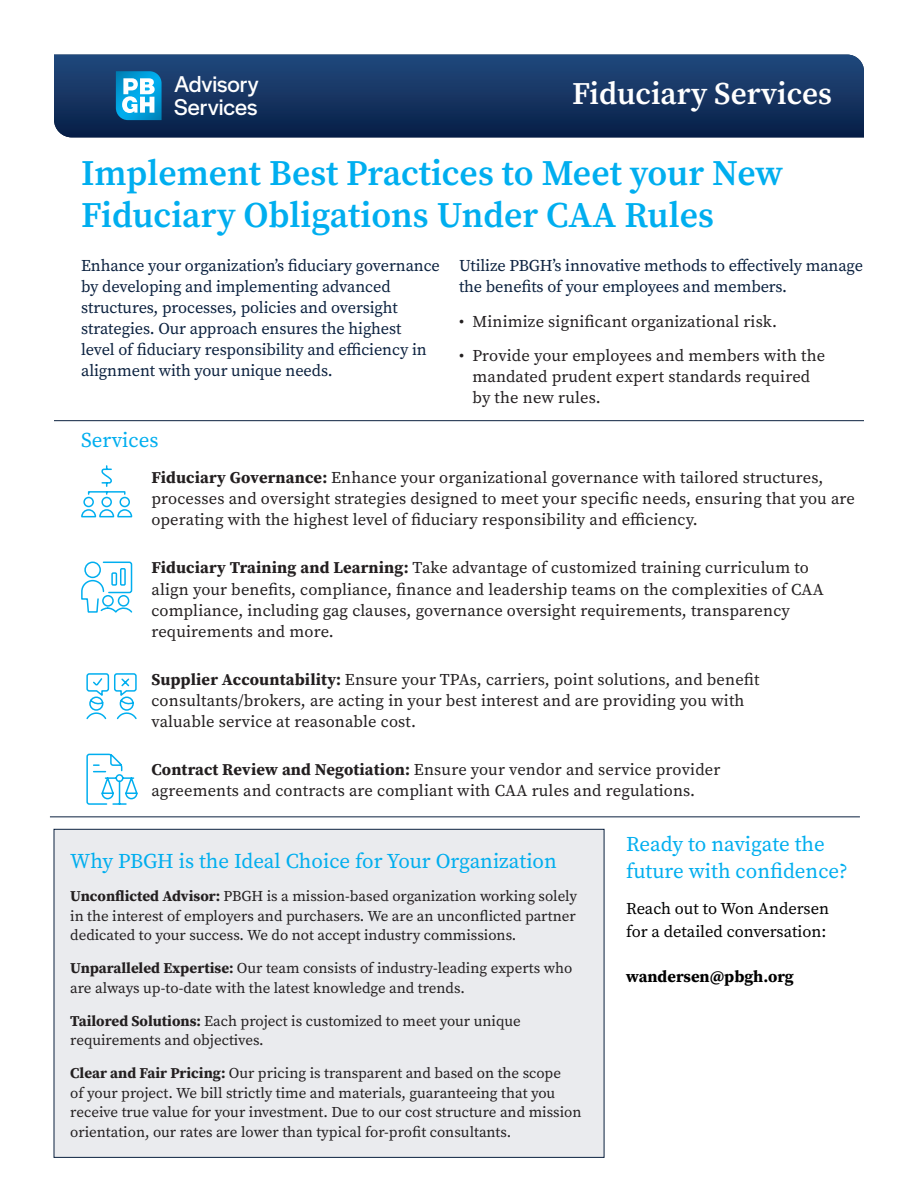
<style>
.page{position:relative;width:918px;height:1188px;background:#fff}
.page>*{position:absolute;margin:0;border:0;box-sizing:border-box;transform-origin:0 0}
.t1{font:600 36px/42px "Source Serif Pro";color:#00aeef}
.t2{font:600 31.5px "Source Serif Pro";color:#fff}
.t3{font:23.85px/22.2px "Halyard Display";letter-spacing:-.005em;color:#fff}
.t4{font:21px/27px "Source Serif Pro";color:#00aeef}
.t5{font:16.5px/21px "Source Serif Pro";letter-spacing:.01em;color:#231f20}
.t6{font:16.5px/21px "Source Serif Pro";letter-spacing:-.005em;color:#0b213f}
.t7{font:16.5px/22.5px "Source Serif Pro";color:#000}
.t8{font:700 16.5px "Source Serif Pro";color:#000}
.t9{font:15px/19.5px "Source Serif Pro";color:#231f20}
.s1{font-weight:700}
</style>
<div class="page">
<svg style="left:54px;top:55px;width:810px;height:82px;background:#143461"></svg>
<svg style="left:116px;top:71px;width:46px;height:49px"></svg>
<svg style="left:86px;top:673px;width:51px;height:47px"></svg>
<svg style="left:81px;top:561px;width:52px;height:52px"></svg>
<hr style="left:54px;top:420px;width:810px;height:1px;background:#0b213f">
<svg style="left:81px;top:465px;width:52px;height:53px"></svg>
<svg style="left:86px;top:753px;width:52px;height:52px"></svg>
<hr style="left:50px;top:816px;width:810px;height:1px;background:#0b213f">
<div style="left:54px;top:829px;width:550px;height:329px;background:#eaebee;border:1px solid #0b213f"></div>
<h3 class="t3" style="left:174px;top:72px;width:86px">Advisory<br>Services</h3>
<h2 class="t2" style="left:572px;top:72px;width:261px">Fiduciary Services</h2>
<h1 class="t1" style="left:81px;top:152px;width:704px">Implement Best Practices to Meet your New<br>Fiduciary Obligations Under CAA Rules</h1>
<p class="t6" style="left:81px;top:255px;width:360px">Enhance your organization’s fiduciary governance by developing and implementing advanced structures, processes, policies and oversight strategies. Our approach ensures the highest<br>level of fiduciary responsibility and efficiency in alignment with your unique needs.</p>
<p class="t4" style="left:81px;top:426px;width:79px">Services</p>
<p class="t6" style="left:459px;top:255px;width:405px">Utilize PBGH’s innovative methods to effectively manage the benefits of your employees and members.</p>
<p class="t5" style="left:459px;top:311px;width:320px">• Minimize significant organizational risk.</p>
<p class="t5" style="left:472px;top:345px;width:354px;text-indent:-13px">• Provide your employees and members with the mandated prudent expert standards required by the new rules.</p>
<p class="t5" style="left:151px;top:467px;width:705px"><span class="s1">Fiduciary Governance:</span> Enhance your organizational governance with tailored structures, processes and oversight strategies designed to meet your specific needs, ensuring that you are operating with the highest level of fiduciary responsibility and efficiency.</p>
<p class="t5" style="left:151px;top:557px;width:674px"><span class="s1">Fiduciary Training and Learning:</span> Take advantage of customized training curriculum to align your benefits, compliance, finance and leadership teams on the complexities of CAA compliance, including gag clauses, governance oversight requirements, transparency requirements and more.</p>
<p class="t5" style="left:151px;top:669px;width:610px"><span class="s1">Supplier Accountability:</span> Ensure your TPAs, carriers, point solutions, and benefit consultants/brokers, are acting in your best interest and are providing you with valuable service at reasonable cost.</p>
<p class="t5" style="left:151px;top:759px;width:571px"><span class="s1">Contract Review and Negotiation:</span> Ensure your vendor and service provider agreements and contracts are compliant with CAA rules and regulations.</p>
<p class="t4" style="left:70px;top:848px;width:488px">Why PBGH is the Ideal Choice for Your Organization</p>
<p class="t9" style="left:70px;top:887px;width:508px;text-align:justify"><span class="s1">Unconflicted Advisor:</span> PBGH is a mission-based organization working solely in the interest of employers and purchasers. We are an unconflicted partner dedicated to your success. We do not accept industry commissions.</p>
<p class="t9" style="left:70px;top:959px;width:504px"><span class="s1">Unparalleled Expertise:</span> Our team consists of industry-leading experts who are always up-to-date with the latest knowledge and trends.</p>
<p class="t9" style="left:70px;top:1011px;width:452px"><span class="s1">Tailored Solutions:</span> Each project is customized to meet your unique requirements and objectives.</p>
<p class="t9" style="left:70px;top:1064px;width:513px"><span class="s1">Clear and Fair Pricing:</span> Our pricing is transparent and based on the scope<br>of your project. We bill strictly time and materials, guaranteeing that you receive true value for your investment. Due to our cost structure and mission orientation, our rates are lower than typical for-profit consultants.</p>
<p class="t4" style="left:626px;top:831px;width:223px">Ready to navigate the future with confidence?</p>
<p class="t7" style="left:626px;top:897px;width:205px">Reach out to Won Andersen for a detailed conversation:</p>
<p class="t8" style="left:626px;top:965px;width:169px">wandersen@pbgh.org</p>
</div>
